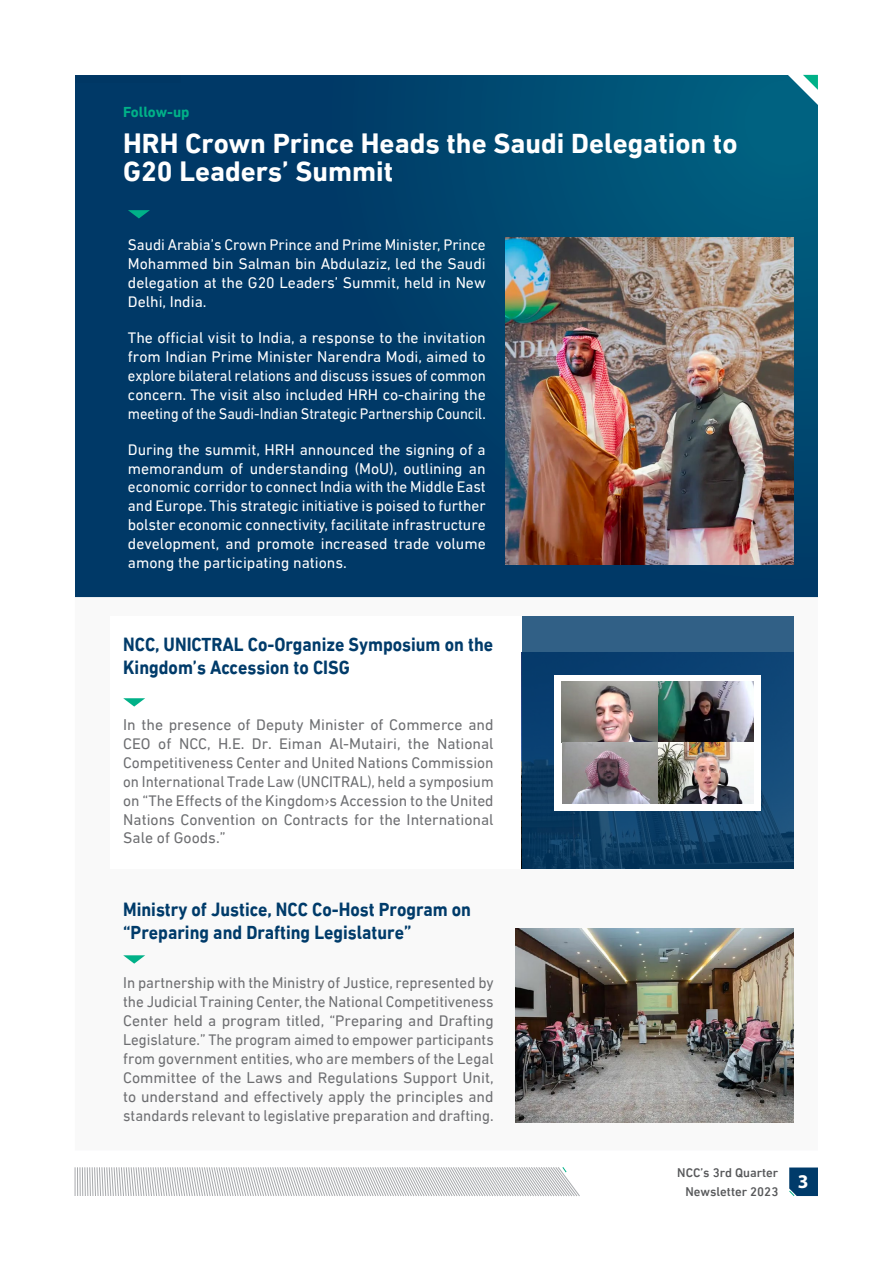
<style>
.page{position:relative;width:893px;height:1263px;background:#fff}
.page>*{position:absolute;margin:0;border:0;box-sizing:border-box;transform-origin:0 0}
.t1{font:700 28.5px/28.2px "DIN Next LT Arabic";color:#fff}
.t2{font:700 19.5px/23.4px "DIN Next LT Arabic";color:#003b6a;scale:.91 1}
.t3{font:15.75px/18.9px "DIN Next LT Arabic";color:#fff;text-align:justify}
.t4{font:15.75px/18.9px "DIN Next LT Arabic";color:#6d6e71;text-align:justify;scale:.96 1}
.t5{font:15.75px/18.9px "DIN Next LT Arabic";color:#6d6e71;text-align:justify}
.t6{font:700 15px "DIN Next LT Arabic";color:#00b188}
.t7{font:500 12.75px/18.9px "DIN Next LTW23";color:#58595b}
</style>
<div class="page">
<svg style="left:75px;top:1167px;width:505px;height:29px"></svg>
<svg style="left:789px;top:1167px;width:29px;height:29px"></svg>
<svg style="left:75px;top:75px;width:743px;height:522px;background:#00406b"></svg>
<svg style="left:128px;top:210px;width:22px;height:8px"></svg>
<img style="left:506px;top:237px;width:287px;height:327px">
<img style="left:515px;top:928px;width:278px;height:195px">
<svg style="left:123px;top:698px;width:22px;height:9px"></svg>
<svg style="left:123px;top:955px;width:22px;height:9px"></svg>
<svg style="left:522px;top:616px;width:271px;height:253px;background:#164872"></svg>
<div style="left:554px;top:675px;width:207px;height:135px;background:#fff"></div>
<img style="left:562px;top:681px;width:191px;height:123px">
<p class="t6" style="left:123px;top:103px;width:68px">Follow-up</p>
<h1 class="t1" style="left:123px;top:129px;width:616px">HRH Crown Prince Heads the Saudi Delegation to<br>G20 Leaders’ Summit</h1>
<p class="t3" style="left:128px;top:236px;width:359px">Saudi Arabia’s Crown Prince and Prime Minister, Prince Mohammed bin Salman bin Abdulaziz, led the Saudi delegation at the G20 Leaders’ Summit, held in New Delhi, India.</p>
<p class="t3" style="left:128px;top:328px;width:359px">The official visit to India, a response to the invitation from Indian Prime Minister Narendra Modi, aimed to explore bilateral relations and discuss issues of common concern. The visit also included HRH co-chairing the meeting of the Saudi-Indian Strategic Partnership Council.</p>
<p class="t3" style="left:128px;top:440px;width:359px">During the summit, HRH announced the signing of a memorandum of understanding (MoU), outlining an economic corridor to connect India with the Middle East and Europe. This strategic initiative is poised to further bolster economic connectivity, facilitate infrastructure development, and promote increased trade volume among the participating nations.</p>
<p class="t2" style="left:123px;top:632px;width:408px">NCC, UNICTRAL Co-Organize Symposium on the<br>Kingdom’s Accession to CISG</p>
<p class="t5" style="left:123px;top:715px;width:372px">In the presence of Deputy Minister of Commerce and CEO of NCC, H.E. Dr. Eiman Al-Mutairi, the National Competitiveness Center and United Nations Commission on International Trade Law (UNCITRAL), held a symposium on “The Effects of the Kingdom›s Accession to the United Nations Convention on Contracts for the International Sale of Goods.”</p>
<p class="t2" style="left:123px;top:897px;width:384px">Ministry of Justice, NCC Co-Host Program on “Preparing and Drafting Legislature”</p>
<p class="t4" style="left:123px;top:973px;width:387px">In partnership with the Ministry of Justice, represented by the Judicial Training Center, the National Competitiveness Center held a program titled, “Preparing and Drafting Legislature.” The program aimed to empower participants from government entities, who are members of the Legal Committee of the Laws and Regulations Support Unit, to understand and effectively apply the principles and standards relevant to legislative preparation and drafting.</p>
<p class="t7" style="left:685px;top:1163px;width:125px;text-indent:-8px">NCC’s 3rd Quarter<br>Newsletter 2023 <sup>3</sup></p>
</div>
